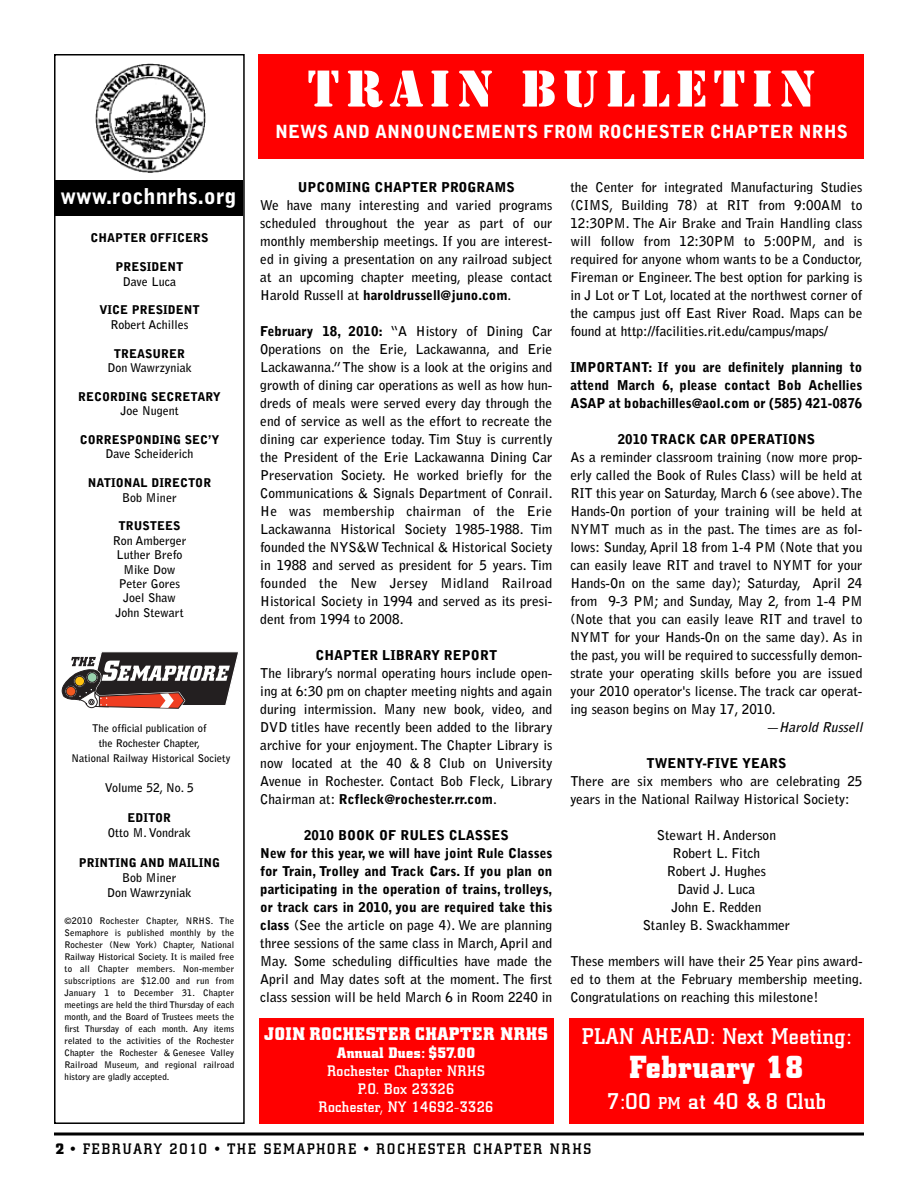
<style>
.page{position:relative;width:918px;height:1188px;background:#fff}
.page>*{position:absolute;margin:0;border:0;box-sizing:border-box;transform-origin:0 0}
.t1{font:54px "Stencil";letter-spacing:.115em;color:#fff}
.t2{font:700 31.5px "City";letter-spacing:.03em;color:#fff}
.t3{font:500 22.5px "City";letter-spacing:.025em;color:#fff}
.t4{font:900 21.75px "Bell Gothic";color:#fff}
.t5{font:900 18px "Bell Gothic";color:#fff}
.t6{font:700 18px "City";letter-spacing:.05em;color:#fff}
.t7{font:500 15px/18px "City";letter-spacing:.025em;color:#fff;text-align:center}
.t8{font:500 15px "City";letter-spacing:.13em;color:#000}
.t9{font:700 15px "City";letter-spacing:.03em;color:#fff}
.t10{font:700 13.5px/18px "Bell Gothic";color:#000;text-align:justify}
.t11{font:900 13.5px/18px "Bell Gothic";color:#000;text-align:justify}
.t12{font:italic 700 13.5px "Bell Gothic";color:#000}
.t13{font:700 12px/14.4px "Bell Gothic";color:#000;text-align:center}
.t14{font:900 12px "Bell Gothic";color:#000}
.t15{font:700 10.5px/15px "Bell Gothic";color:#000;text-align:center}
.t16{font:700 9px/12px "Bell Gothic";letter-spacing:.01em;color:#000;text-align:justify}
.s1{font-weight:900}
.s2{font-size:16.8px}
.s3{font-weight:700}
</style>
<div class="page">
<svg style="left:54px;top:1132px;width:810px;height:4px;background:#3f3f3f"></svg>
<div style="left:54px;top:54px;width:191px;height:1070px;border:2px solid #000"></div>
<svg style="left:61px;top:652px;width:177px;height:57px"></svg>
<div style="left:54px;top:181px;width:189px;height:35px;background:#000"></div>
<img style="left:95px;top:63px;width:110px;height:110px">
<div style="left:259px;top:54px;width:605px;height:104px;background:#f00"></div>
<div style="left:569px;top:1018px;width:295px;height:106px;background:#f00"></div>
<div style="left:259px;top:1018px;width:295px;height:106px;background:#f00"></div>
<h3 class="t4" style="left:60px;top:188px;width:178px">www.rochnrhs.org</h3>
<p class="t14" style="left:91px;top:234px;width:120px">CHAPTER OFFICERS</p>
<p class="t14" style="left:116px;top:262px;width:70px">PRESIDENT</p>
<p class="t13" style="left:123px;top:275px;width:55px">Dave Luca</p>
<p class="t14" style="left:99px;top:306px;width:102px">VICE PRESIDENT</p>
<p class="t13" style="left:111px;top:318px;width:79px">Robert Achilles</p>
<p class="t14" style="left:114px;top:349px;width:73px">TREASURER</p>
<p class="t13" style="left:107px;top:361px;width:86px">Don Wawrzyniak</p>
<p class="t14" style="left:78px;top:392px;width:144px">RECORDING SECRETARY</p>
<p class="t13" style="left:120px;top:405px;width:60px">Joe Nugent</p>
<p class="t14" style="left:80px;top:435px;width:141px">CORRESPONDING SEC’Y</p>
<p class="t13" style="left:106px;top:448px;width:89px">Dave Scheiderich</p>
<p class="t14" style="left:88px;top:478px;width:125px">NATIONAL DIRECTOR</p>
<p class="t13" style="left:122px;top:491px;width:56px">Bob Miner</p>
<p class="t14" style="left:119px;top:522px;width:64px">TRUSTEES</p>
<p class="t13" style="left:113px;top:534px;width:75px">Ron Amberger<br>Luther Brefo<br>Mike Dow<br>Peter Gores<br>Joel Shaw<br>John Stewart</p>
<p class="t15" style="left:72px;top:722px;width:160px">The official publication of<br>the Rochester Chapter,<br>National Railway Historical Society</p>
<p class="t13" style="left:105px;top:782px;width:90px">Volume 52, No. 5</p>
<p class="t14" style="left:127px;top:814px;width:45px">EDITOR</p>
<p class="t13" style="left:108px;top:827px;width:84px">Otto M. Vondrak</p>
<p class="t14" style="left:79px;top:859px;width:143px">PRINTING AND MAILING</p>
<p class="t13" style="left:107px;top:871px;width:86px;line-height:15px">Bob Miner<br>Don Wawrzyniak</p>
<p class="t16" style="left:65px;top:916px;width:171px">©2010 Rochester Chapter, NRHS. The Semaphore is published monthly by the Rochester (New York) Chapter, National Railway Historical Society. It is mailed free to all Chapter members. Non-member subscriptions are $12.00 and run from January 1 to December 31. Chapter meetings are held the third Thursday of each month, and the Board of Trustees meets the first Thursday of each month. Any items related to the activities of the Rochester Chapter the Rochester &amp; Genesee Valley Railroad Museum, and regional railroad history are gladly accepted.</p>
<h1 class="t1" style="left:307px;top:56px;width:510px">TRAIN BULLETIN</h1>
<h3 class="t5" style="left:275px;top:125px;width:574px">NEWS AND ANNOUNCEMENTS FROM ROCHESTER CHAPTER NRHS</h3>
<p class="t11" style="left:298px;top:180px;width:219px">UPCOMING CHAPTER PROGRAMS</p>
<p class="t10" style="left:260px;top:197px;width:294px">We have many interesting and varied programs scheduled throughout the year as part of our monthly membership meetings. If you are interest&shy;ed in giving a presentation on any railroad subject at an upcoming chapter meeting, please contact Harold Russell at <span class="s1">haroldrussell@juno.com</span>.</p>
<p class="t10" style="left:260px;top:323px;width:294px"><span class="s1">February 18, 2010:</span> “A History of Dining Car Operations on the Erie, Lackawanna, and Erie Lackawanna.”The show is a look at the origins and growth of dining car operations as well as how hun&shy;dreds of meals were served every day through the end of service as well as the effort to recreate the dining car experience today. Tim Stuy is currently the President of the Erie Lackawanna Dining Car Preservation Society. He worked briefly for the Communications &amp; Signals Department of Conrail.<br>He was membership chairman of the Erie Lackawanna Historical Society 1985-1988. Tim founded the NYS&amp;W Technical &amp; Historical Society in 1988 and served as president for 5 years. Tim founded the New Jersey Midland Railroad Historical Society in 1994 and served as its presi&shy;dent from 1994 to 2008.</p>
<p class="t11" style="left:315px;top:648px;width:183px">CHAPTER LIBRARY REPORT</p>
<p class="t10" style="left:260px;top:665px;width:294px">The library’s normal operating hours include open&shy;ing at 6:30 pm on chapter meeting nights and again during intermission. Many new book, video, and DVD titles have recently been added to the library archive for your enjoyment. The Chapter Library is now located at the 40 &amp; 8 Club on University Avenue in Rochester. Contact Bob Fleck, Library Chairman at: <span class="s1">Rcfleck@rochester.rr.com</span>.</p>
<p class="t10" style="left:260px;top:827px;width:294px;text-align:center"><span class="s1">2010 BOOK OF RULES CLASSES<br>New for this year, we will have joint Rule Classes for Train, Trolley and Track Cars. If you plan on participating in the operation of trains, trolleys, or track cars in 2010, you are required take this class</span> (See the article on page 4). We are planning three sessions of the same class in March, April and May. Some scheduling difficulties have made the April and May dates soft at the moment. The first class session will be held March 6 in Room 2240 in</p>
<h3 class="t6" style="left:264px;top:1027px;width:285px">JOIN ROCHESTER CHAPTER NRHS</h3>
<p class="t9" style="left:337px;top:1047px;width:139px">Annual Dues: $57.00</p>
<p class="t7" style="left:319px;top:1063px;width:176px">Rochester Chapter NRHS<br>P.O. Box 23326<br>Rochester, NY 14692-3326</p>
<p class="t10" style="left:570px;top:179px;width:294px">the Center for integrated Manufacturing Studies (CIMS, Building 78) at RIT from 9:00AM to 12:30PM. The Air Brake and Train Handling class will follow from 12:30PM to 5:00PM, and is required for anyone whom wants to be a Conductor, Fireman or Engineer. The best option for parking is in J Lot or T Lot, located at the northwest corner of the campus just off East River Road. Maps can be found at http://facilities.rit.edu/campus/maps/</p>
<p class="t11" style="left:570px;top:360px;width:294px">IMPORTANT: If you are definitely planning to attend March 6, please contact Bob Achellies ASAP at bobachilles@aol.com or (585) 421-0876</p>
<p class="t11" style="left:618px;top:432px;width:199px">2010 TRACK CAR OPERATIONS</p>
<p class="t10" style="left:570px;top:449px;width:294px">As a reminder classroom training (now more prop&shy;erly called the Book of Rules Class) will be held at RIT this year on Saturday, March 6 (see above).The Hands-On portion of your training will be held at NYMT much as in the past. The times are as fol&shy;lows: Sunday, April 18 from 1-4 PM (Note that you can easily leave RIT and travel to NYMT for your Hands-On on the same day); Saturday, April 24 from 9-3 PM; and Sunday, May 2, from 1-4 PM (Note that you can easily leave RIT and travel to NYMT for your Hands-On on the same day). As in the past, you will be required to successfully demon&shy;strate your operating skills before you are issued your 2010 operator's license. The track car operat&shy;ing season begins on May 17, 2010.</p>
<p class="t12" style="left:765px;top:722px;width:101px">—Harold Russell</p>
<p class="t11" style="left:646px;top:756px;width:141px">TWENTY-FIVE YEARS</p>
<p class="t10" style="left:570px;top:773px;width:294px">There are six members who are celebrating 25 years in the National Railway Historical Society:</p>
<p class="t10" style="left:643px;top:827px;width:149px;text-align:center">Stewart H. Anderson<br>Robert L. Fitch<br>Robert J. Hughes<br>David J. Luca<br>John E. Redden<br>Stanley B. Swackhammer</p>
<p class="t10" style="left:570px;top:953px;width:294px">These members will have their 25 Year pins award&shy;ed to them at the February membership meeting.<br>Congratulations on reaching this milestone!</p>
<h3 class="t3" style="left:582px;top:1029px;width:271px">PLAN AHEAD: Next Meeting:</h3>
<h2 class="t2" style="left:630px;top:1056px;width:175px">February 18</h2>
<h3 class="t3" style="left:607px;top:1093px;width:221px">7:00 <span class="s2">PM</span> at 40 &amp; 8 Club</h3>
<p class="t8" style="left:56px;top:1143px;width:537px"><span class="s3">2</span> • FEBRUARY 2010 • THE SEMAPHORE • ROCHESTER CHAPTER NRHS</p>
</div>
